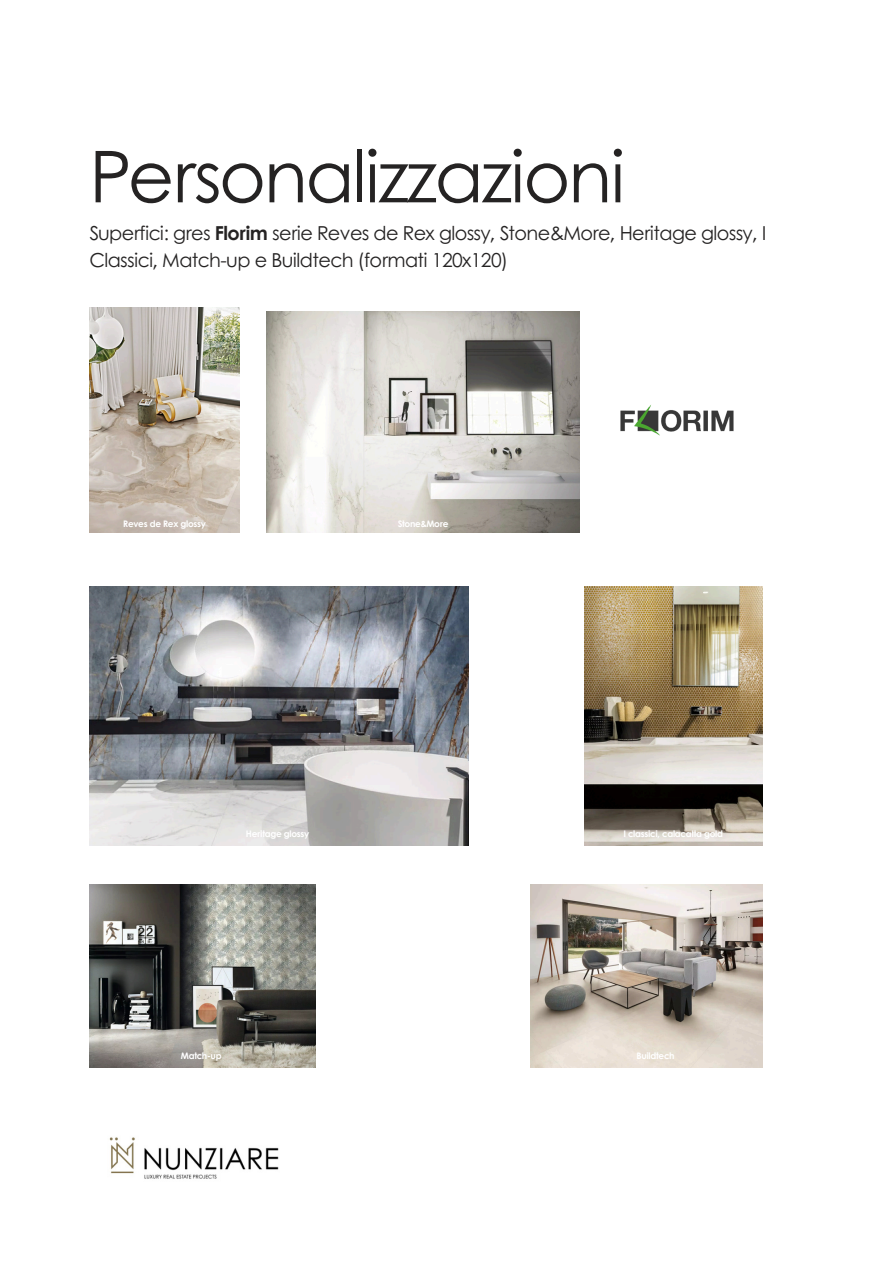
<style>
.page{position:relative;width:894px;height:1264px;background:#fff}
.page>*{position:absolute;margin:0;border:0;box-sizing:border-box;transform-origin:0 0}
.t1{font:71.55px "Century Gothic";letter-spacing:-.03em;color:#252323}
.t2{font:19.2px/26.7px "Century Gothic";letter-spacing:-.03em;color:#252323}
.t3{font:700 9px "Century Gothic";letter-spacing:-.03em;color:#fff}
.s1{font-weight:700}
</style>
<div class="page">
<img style="left:109px;top:1137px;width:170px;height:42px">
<img style="left:584px;top:586px;width:178px;height:259px">
<img style="left:90px;top:586px;width:378px;height:259px">
<img style="left:90px;top:308px;width:149px;height:225px">
<img style="left:267px;top:311px;width:312px;height:221px">
<img style="left:89px;top:884px;width:226px;height:183px">
<img style="left:530px;top:884px;width:232px;height:183px">
<img style="left:620px;top:405px;width:114px;height:31px">
<p class="t1" style="left:89px;top:122px;width:537px">Personalizzazioni</p>
<p class="t2" style="left:89px;top:219px;width:678px">Superfici: gres <span class="s1">Florim</span> serie Reves de Rex glossy, Stone&amp;More, Heritage glossy, I<br>Classici, Match-up e Buildtech (formati 120x120)</p>
<p class="t3" style="left:123px;top:516px;width:84px">Reves de Rex glossy</p>
<p class="t3" style="left:397px;top:516px;width:52px">Stone&amp;More</p>
<p class="t3" style="left:246px;top:826px;width:65px">Heritage glossy</p>
<p class="t3" style="left:623px;top:826px;width:101px">I classici, calacatta gold</p>
<p class="t3" style="left:181px;top:1048px;width:42px">Match-up</p>
<p class="t3" style="left:636px;top:1048px;width:40px">Buildtech</p>
</div>
